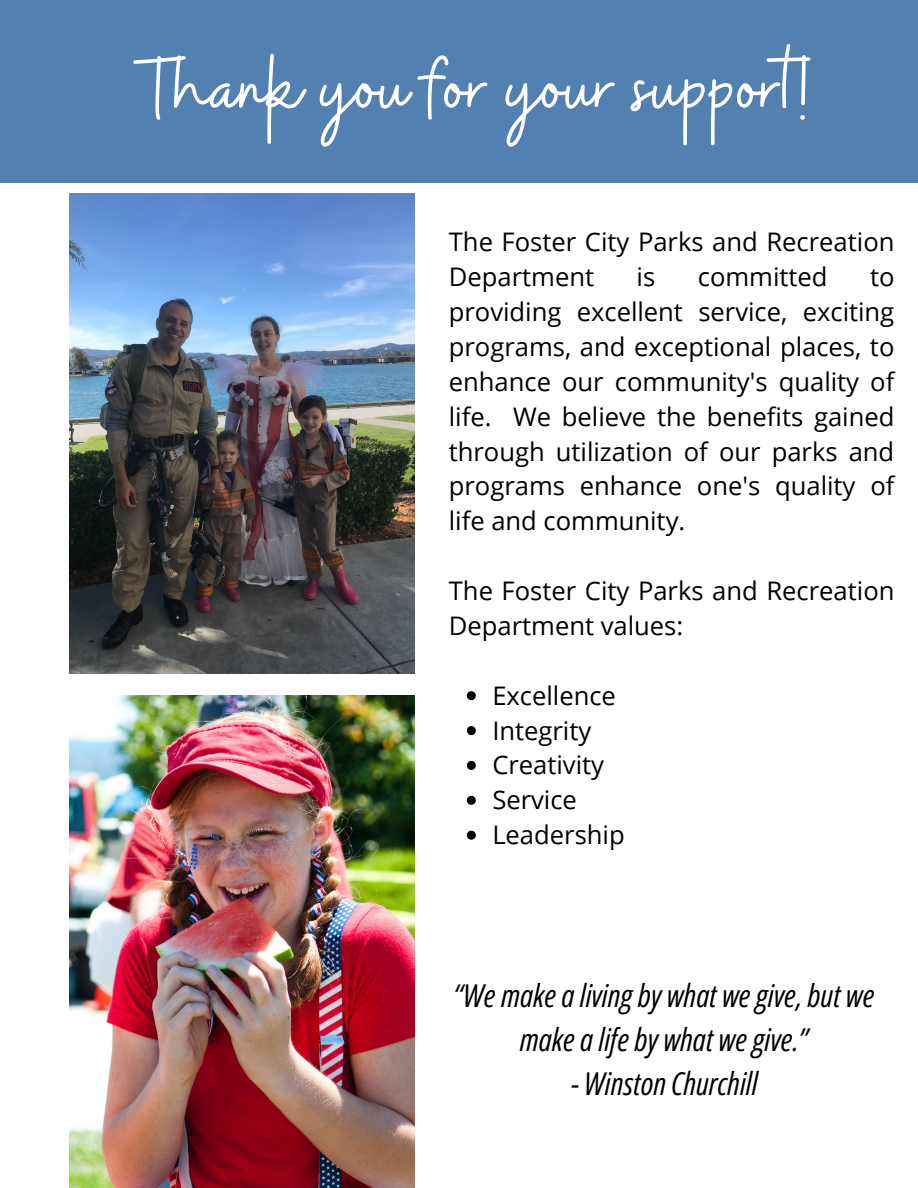
<style>
.page{position:relative;width:918px;height:1188px;background:#fff}
.page>*{position:absolute;margin:0;border:0;box-sizing:border-box;transform-origin:0 0}
.t1{font:89.25px "Buffalo";color:#fff}
.t2{font:italic 31.5px/43.8px "Open Sans Condensed";color:#000;text-align:center}
.t3{font:25.65px/34.8px "Open Sans";color:#000}
</style>
<div class="page">
<img style="left:69px;top:194px;width:346px;height:480px">
<div style="left:0;top:0;width:918px;height:183px;background:#5280b0"></div>
<img style="left:69px;top:695px;width:346px;height:493px">
<svg style="left:467px;top:691px;width:9px;height:9px"></svg>
<svg style="left:467px;top:726px;width:9px;height:9px"></svg>
<svg style="left:467px;top:761px;width:9px;height:9px"></svg>
<svg style="left:467px;top:796px;width:9px;height:9px"></svg>
<svg style="left:467px;top:831px;width:9px;height:9px"></svg>
<p class="t1" style="left:137px;top:30px;width:672px">Thank you for your support!</p>
<p class="t3" style="left:449px;top:224px;width:447px">The Foster City Parks and Recreation<br>Department</p>
<p class="t3" style="left:637px;top:259px;width:20px">is</p>
<p class="t3" style="left:698px;top:259px;width:131px">committed</p>
<p class="t3" style="left:449px;top:259px;width:447px;text-align:justify;text-indent:421px">to providing excellent service, exciting programs, and exceptional places, to enhance our community's quality of life. We believe the benefits gained through utilization of our parks and programs enhance one's quality of life and community.</p>
<p class="t3" style="left:449px;top:573px;width:447px">The Foster City Parks and Recreation<br>Department values:</p>
<p class="t3" style="left:492px;top:677px;width:125px">Excellence</p>
<p class="t3" style="left:492px;top:712px;width:100px">Integrity</p>
<p class="t3" style="left:492px;top:747px;width:113px">Creativity</p>
<p class="t3" style="left:492px;top:782px;width:86px">Service</p>
<p class="t3" style="left:492px;top:817px;width:134px">Leadership</p>
<p class="t2" style="left:454px;top:973px;width:422px">“We make a living by what we give, but we make a life by what we give.”</p>
<p class="t2" style="left:571px;top:1061px;width:188px">- Winston Churchill</p>
</div>
